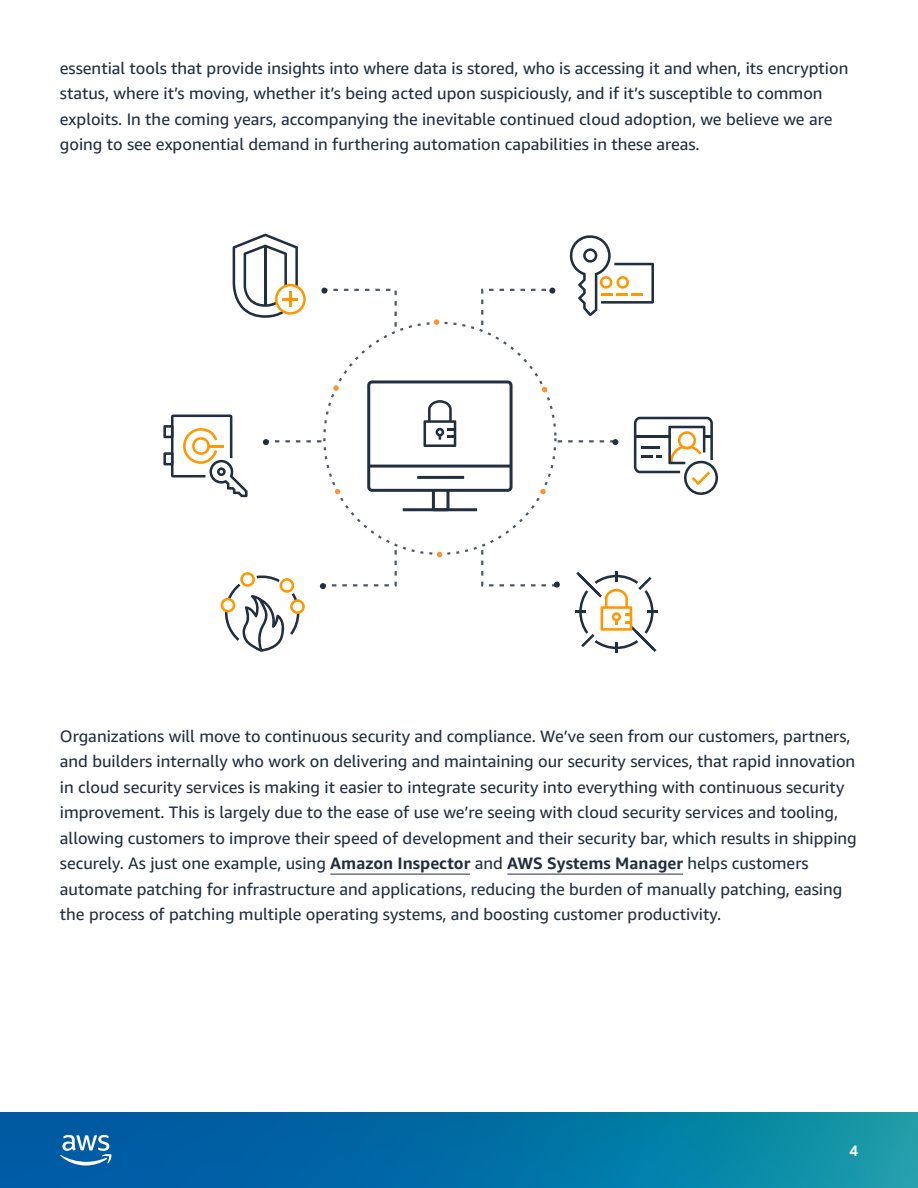
<style>
.page{position:relative;width:918px;height:1188px;background:#fff}
.page>*{position:absolute;margin:0;border:0;box-sizing:border-box;transform-origin:0 0}
.t1{font:23.25px "Bebas Neue";color:#000;scale:.49 1}
.t2{font:22.65px "Bebas Neue";color:#000;scale:.51 1}
.t3{font:16.5px/25.5px "Amazon Ember";color:#232f3e}
.t4{font:700 15px "Amazon Ember";color:#fff}
.s1{font-weight:700}
</style>
<div class="page">
<svg style="left:0;top:1112px;width:918px;height:76px;background:#0472a5"></svg>
<svg style="left:60px;top:1135px;width:52px;height:31px"></svg>
<div style="left:367px;top:380px;width:146px;height:112px;border:3px solid #232f3e;border-radius:3px"></div>
<hr style="left:369px;top:465px;width:142px;height:3px;background:#232f3e">
<hr style="left:417px;top:476px;width:47px;height:3px;background:#232f3e">
<div style="left:432px;top:489px;width:17px;height:22px;border:3px solid #232f3e"></div>
<hr style="left:403px;top:508px;width:74px;height:3px;background:#232f3e">
<svg style="left:423px;top:400px;width:33px;height:47px"></svg>
<svg style="left:481px;top:288px;width:74px;height:37px"></svg>
<svg style="left:558px;top:439px;width:60px;height:6px"></svg>
<svg style="left:481px;top:550px;width:79px;height:38px"></svg>
<svg style="left:321px;top:288px;width:76px;height:39px"></svg>
<svg style="left:263px;top:439px;width:58px;height:6px"></svg>
<svg style="left:320px;top:550px;width:77px;height:39px"></svg>
<svg style="left:163px;top:415px;width:85px;height:82px"></svg>
<svg style="left:221px;top:572px;width:84px;height:80px"></svg>
<svg style="left:576px;top:571px;width:81px;height:82px"></svg>
<svg style="left:634px;top:417px;width:84px;height:78px"></svg>
<svg style="left:569px;top:235px;width:85px;height:81px"></svg>
<svg style="left:232px;top:234px;width:74px;height:84px"></svg>
<hr style="left:289px;top:291px;width:3px;height:16px;background:#ff9800">
<hr style="left:283px;top:298px;width:15px;height:3px;background:#ff9800">
<svg style="left:333px;top:385px;width:6px;height:6px"></svg>
<svg style="left:335px;top:489px;width:5px;height:5px"></svg>
<svg style="left:434px;top:319px;width:5px;height:6px"></svg>
<svg style="left:542px;top:387px;width:5px;height:5px"></svg>
<svg style="left:540px;top:489px;width:6px;height:5px"></svg>
<svg style="left:437px;top:552px;width:5px;height:5px"></svg>
<hr style="left:330px;top:874px;width:140px;height:1px;background:#232f3e">
<hr style="left:507px;top:874px;width:176px;height:1px;background:#232f3e">
<p class="t3" style="left:60px;top:55px;width:790px">essential tools that provide insights into where data is stored, who is accessing it and when, its encryption status, where it’s moving, whether it’s being acted upon suspiciously, and if it’s susceptible to common exploits. In the coming years, accompanying the inevitable continued cloud adoption, we believe we are going to see exponential demand in furthering automation capabilities in these areas.</p>
<p class="t3" style="left:60px;top:723px;width:798px">Organizations will move to continuous security and compliance. We’ve seen from our customers, partners, and builders internally who work on delivering and maintaining our security services, that rapid innovation in cloud security services is making it easier to integrate security into everything with continuous security improvement. This is largely due to the ease of use we’re seeing with cloud security services and tooling, allowing customers to improve their speed of development and their security bar, which results in shipping securely. As just one example, using <span class="s1">Amazon Inspector</span> and <span class="s1">AWS Systems Manager</span> helps customers automate patching for infrastructure and applications, reducing the burden of manually patching, easing the process of patching multiple operating systems, and boosting customer productivity.</p>
<h1 class="t1" style="left:330px;top:854px;width:277px">HTTPS://AWS.AMAZON.COM/INSPECTOR/</h1>
<h2 class="t2" style="left:507px;top:854px;width:334px">HTTPS://AWS.AMAZON.COM/SYSTEMS-MANAGER/</h2>
<p class="t4" style="left:850px;top:1141px;width:10px">4</p>
</div>
